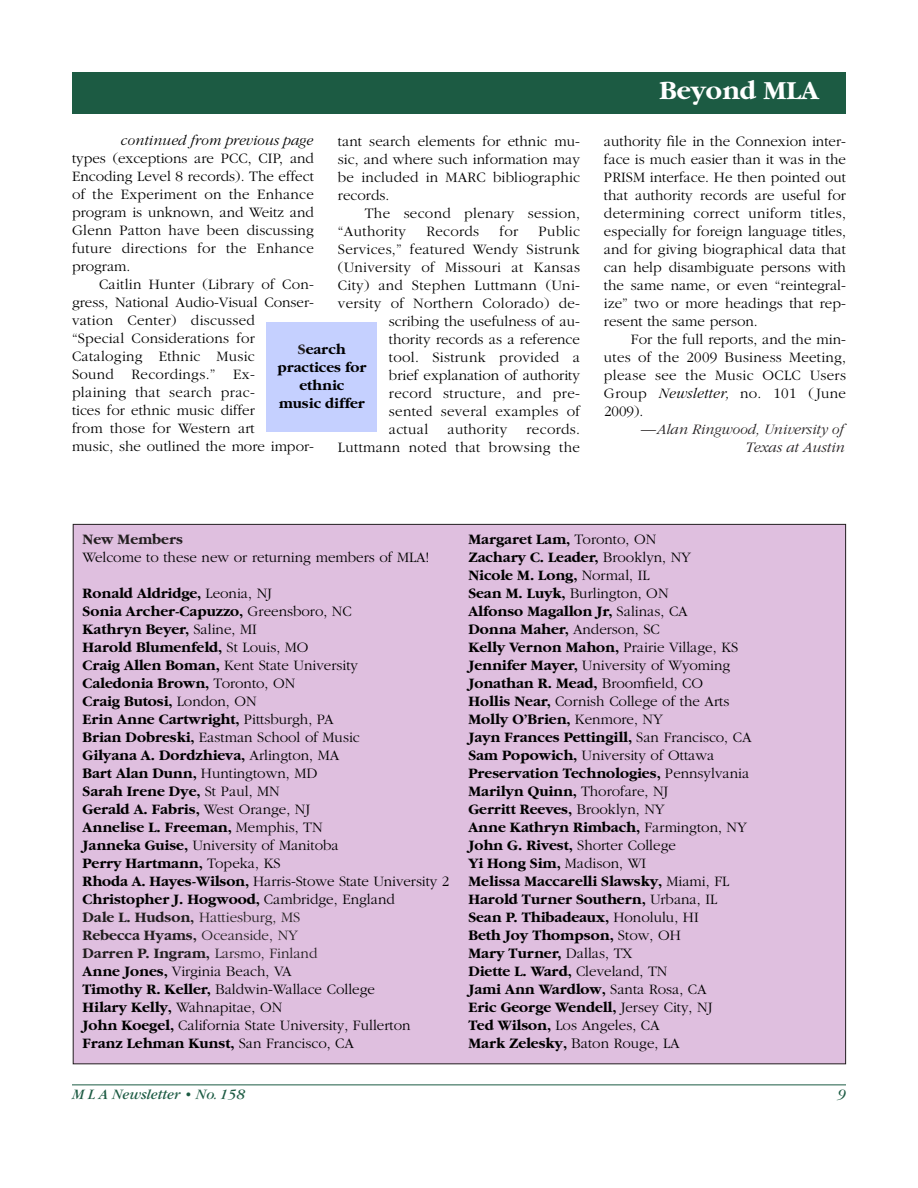
<style>
.page{position:relative;width:918px;height:1188px;background:#fff}
.page>*{position:absolute;margin:0;border:0;box-sizing:border-box;transform-origin:0 0}
.t1{font:700 27px "Garamond";color:#fff}
.t2{font:700 15px/18px "Garamond";color:#000}
.t3{font:300 15px/18px "Garamond";letter-spacing:.02em;color:#000;text-align:justify}
.t4{font:300 15px "Garamond";color:#000}
.t5{font:italic 300 15px/18px "Garamond";color:#231f20;text-align:right}
.t6{font:italic 300 15px "Garamond";color:#000}
.t7{font:italic 15px "Garamond";color:#1c5b43}
.t8{font:700 15px "Garamond";color:#231f20}
.s1{color:#231f20}
.s2{font-style:italic}
.s3{font-weight:300}
.s4{font-weight:300;color:#231f20}
</style>
<div class="page">
<div style="left:73px;top:524px;width:773px;height:540px;background:#dfbfdf"></div>
<div style="left:72px;top:72px;width:774px;height:42px;background:#1c5b43"></div>
<hr style="left:72px;top:1084px;width:774px;height:1px;background:#1c5b43">
<div style="left:267px;top:323px;width:110px;height:109px;background:#c5d0ff"></div>
<p class="t6" style="left:121px;top:135px;width:194px">continued from previous page</p>
<p class="t3" style="left:72px;top:151px;width:244px">types (exceptions are PCC, CIP, and Encoding Level 8 records). The effect of the Experiment on the Enhance program is unknown, and Weitz and Glenn Patton have been discussing future directions for the Enhance program.</p>
<p class="t3" style="left:72px;top:277px;width:244px;text-align:left;text-indent:27px">Caitlin Hunter (Library of Con - gress, National Audio-Visual Conser - va tion Center) discussed<br>“Special Considerations for<br>Cataloging Ethnic Music<br>Sound Recordings.” Ex -<br>plaining that search prac-<br>tices for ethnic music differ<br>from those for Western art<br>music, she outlined the more impor-</p>
<p class="t3" style="left:338px;top:133px;width:244px">tant search elements for ethnic mu&shy;sic, and where such information may be included in MARC bibliographic records.</p>
<p class="t3" style="left:338px;top:205px;width:244px;text-indent:27px">The second plenary session, “Au thority</p>
<p class="t3" style="left:426px;top:223px;width:54px">Records</p>
<p class="t3" style="left:500px;top:223px;width:20px">for</p>
<p class="t3" style="left:539px;top:223px;width:43px">Public</p>
<p class="t3" style="left:338px;top:241px;width:243px">Services,” featured Wendy Sistrunk</p>
<p class="t3" style="left:338px;top:259px;width:244px">(University of Missouri at Kansas</p>
<p class="t3" style="left:338px;top:277px;width:244px">City) and Stephen Luttmann (Uni -</p>
<p class="t3" style="left:338px;top:295px;width:244px">versity of Northern Colorado) de-</p>
<p class="t4" style="left:389px;top:315px;width:193px">scribing the usefulness of au-</p>
<p class="t4" style="left:389px;top:333px;width:193px">thority records as a reference</p>
<p class="t3" style="left:389px;top:349px;width:193px">tool. Sistrunk provided a</p>
<p class="t4" style="left:389px;top:369px;width:193px">brief explanation of authority</p>
<p class="t3" style="left:389px;top:385px;width:192px">record structure, and pre-</p>
<p class="t3" style="left:389px;top:403px;width:193px">sented several examples of</p>
<p class="t3" style="left:389px;top:421px;width:41px">actual</p>
<p class="t3" style="left:448px;top:421px;width:61px">authority</p>
<p class="t2" style="left:277px;top:341px;width:91px;text-align:center"><span class="s1">S</span>earch practices for ethnic music differ</p>
<p class="t3" style="left:338px;top:421px;width:244px;text-align:right">records.<br>Luttmann noted that browsing the</p>
<h1 class="t1" style="left:659px;top:80px;width:161px">Beyond MLA</h1>
<p class="t3" style="left:604px;top:133px;width:244px">authority file in the Connexion inter&shy;face is much easier than it was in the PRISM interface. He then pointed out that authority records are useful for determining correct uniform titles, especially for foreign language titles, and for giving biographical data that can help disambiguate persons with the same name, or even “reintegral&shy;ize” two or more headings that rep&shy;resent the same person.</p>
<p class="t3" style="left:604px;top:331px;width:244px;text-indent:27px">For the full reports, and the min&shy;utes of the 2009 Business Meeting, please see the Music OCLC Users Group <span class="s2">Newsletter,</span> no. 101 (June 2009).</p>
<p class="t5" style="left:642px;top:421px;width:204px">—Alan Ringwood, University of<br>Texas at Austin</p>
<p class="t8" style="left:83px;top:534px;width:102px">New Members</p>
<p class="t4" style="left:83px;top:552px;width:348px">Welcome to these new or returning members of MLA!</p>
<p class="t2" style="left:83px;top:586px;width:368px">Ronald Aldridge, <span class="s3">Leonia, NJ<br></span>Sonia Archer-Capuzzo, <span class="s3">Greensboro, NC<br></span>Kathryn Beyer, <span class="s3">Saline, MI<br></span>Harold Blumenfeld, <span class="s3">St Louis, MO<br></span>Craig Allen Boman, <span class="s3">Kent State University<br></span>Caledonia Brown, <span class="s3">Toronto, ON<br></span>Craig Butosi, <span class="s3">London, ON<br></span>Erin Anne Cartwright, <span class="s3">Pittsburgh, PA<br></span>Brian Dobreski, <span class="s3">Eastman School of Music<br></span>Gilyana A. Dordzhieva, <span class="s3">Arlington, MA<br></span>Bart Alan Dunn, <span class="s3">Huntingtown, MD<br></span>Sarah Irene Dye, <span class="s3">St Paul, MN<br></span>Gerald A. Fabris, <span class="s3">West Orange, NJ<br></span>Annelise L. Freeman, <span class="s3">Memphis, TN<br></span>Janneka Guise, <span class="s3">University of Manitoba<br></span>Perry Hartmann, <span class="s3">Topeka, KS<br></span>Rhoda A. Hayes-Wilson, <span class="s3">Harris-Stowe State University 2<br></span>Christopher J. Hogwood, <span class="s3">Cambridge, England<br></span><span class="s1">Dale L. Hudson,</span> <span class="s4">Hattiesburg, MS<br></span><span class="s1">Rebecca Hyams,</span> <span class="s4">Oceanside, NY<br></span><span class="s1">Darren P. Ingram,</span> <span class="s4">Larsmo, Finland<br></span>Anne Jones, <span class="s3">Virginia Beach, VA<br></span>Timothy R. Keller, <span class="s3">Baldwin-Wallace College<br></span>Hilary Kelly, <span class="s3">Wahnapitae, ON<br></span>John Koegel, <span class="s3">California State University, Fullerton </span>Franz Lehman Kunst, <span class="s3">San Francisco, CA</span></p>
<p class="t2" style="left:468px;top:532px;width:285px">Margaret Lam, <span class="s3">Toronto, ON<br></span>Zachary C. Leader, <span class="s3">Brooklyn, NY<br></span>Nicole M. Long, <span class="s3">Normal, IL<br></span>Sean M. Luyk, <span class="s3">Burlington, ON<br></span>Alfonso Magallon Jr, <span class="s3">Salinas, CA<br></span>Donna Maher, <span class="s3">Anderson, SC<br></span>Kelly Vernon Mahon, <span class="s3">Prairie Village, KS<br></span>Jennifer Mayer, <span class="s3">University of Wyoming<br></span>Jonathan R. Mead, <span class="s3">Broomfield, CO<br></span>Hollis Near, <span class="s3">Cornish College of the Arts<br></span>Molly O’Brien, <span class="s3">Kenmore, NY<br></span>Jayn Frances Pettingill, <span class="s3">San Francisco, CA<br></span>Sam Popowich, <span class="s3">University of Ottawa<br></span>Preservation Technologies, <span class="s3">Pennsylvania<br></span>Marilyn Quinn, <span class="s3">Thorofare, NJ<br></span>Gerritt Reeves, <span class="s3">Brooklyn, NY<br></span>Anne Kathryn Rimbach, <span class="s3">Farmington, NY<br></span>John G. Rivest, <span class="s3">Shorter College<br></span>Yi Hong Sim, <span class="s3">Madison, WI<br></span>Melissa Maccarelli Slawsky, <span class="s3">Miami, FL<br></span>Harold Turner Southern, <span class="s3">Urbana, IL<br></span>Sean P. Thibadeaux, <span class="s3">Honolulu, HI<br></span>Beth Joy Thompson, <span class="s3">Stow, OH<br></span>Mary Turner, <span class="s3">Dallas, TX<br></span>Diette L. Ward, <span class="s3">Cleveland, TN<br></span>Jami Ann Wardlow, <span class="s3">Santa Rosa, CA<br></span>Eric George Wendell, <span class="s3">Jersey City, NJ<br></span>Ted Wilson, <span class="s3">Los Angeles, CA<br></span>Mark Zelesky, <span class="s3">Baton Rouge, LA</span></p>
<p class="t7" style="left:72px;top:1089px;width:174px">M L A Newsletter • No. 158</p>
<p class="t7" style="left:838px;top:1089px;width:10px">9</p>
</div>
